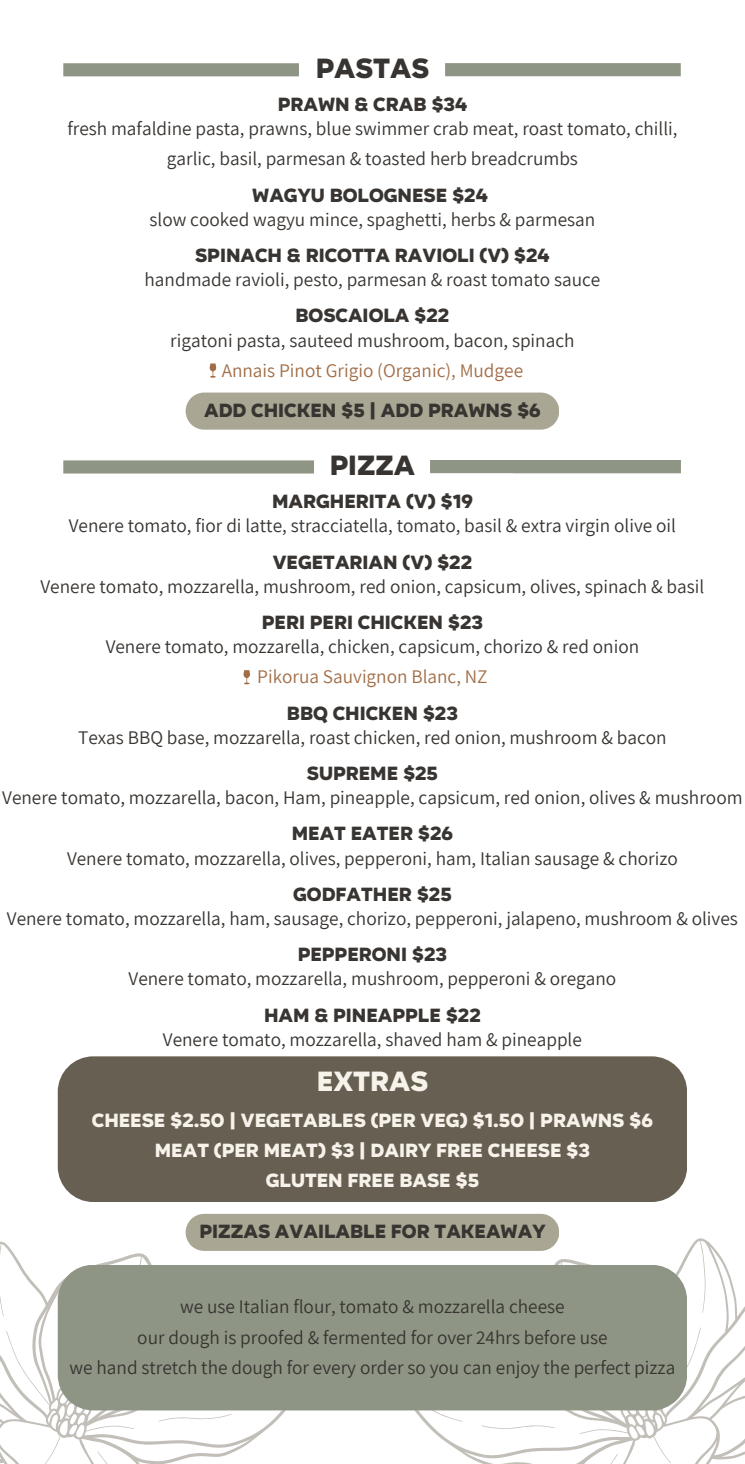
<style>
.page{position:relative;width:745px;height:1464px;background:#fff}
.page>*{position:absolute;margin:0;border:0;box-sizing:border-box;transform-origin:0 0}
.t1{font:800 28px "Organetto";color:#383431}
.t2{font:800 28px "Organetto";color:#f7f3eb}
.t3{font:19.25px "Assistant";color:#383431}
.t4{font:800 19.25px "Organetto";color:#383431}
.t5{font:800 19.25px/30.1px "Organetto";color:#f7f3eb;text-align:center}
.t6{font:19.25px "Assistant";color:#a16d47}
</style>
<div class="page">
<svg style="left:385px;top:1166px;width:359px;height:297px"></svg>
<svg style="left:481px;top:1410px;width:74px;height:49px"></svg>
<svg style="left:670px;top:1240px;width:62px;height:72px"></svg>
<svg style="left:652px;top:1435px;width:19px;height:28px"></svg>
<svg style="left:585px;top:1453px;width:39px;height:10px"></svg>
<svg style="left:0;top:1172px;width:323px;height:291px"></svg>
<svg style="left:158px;top:1410px;width:74px;height:39px"></svg>
<svg style="left:0;top:1244px;width:32px;height:72px"></svg>
<svg style="left:45px;top:1435px;width:16px;height:28px"></svg>
<svg style="left:91px;top:1451px;width:39px;height:12px"></svg>
<div style="left:63px;top:63px;width:236px;height:13px;background:#8e9585"></div>
<div style="left:58px;top:1056px;width:628px;height:146px;background:#675f52;border-radius:35px"></div>
<div style="left:58px;top:1264px;width:628px;height:146px;background:#8e9585;border-radius:35px"></div>
<div style="left:445px;top:63px;width:235px;height:13px;background:#8e9585"></div>
<div style="left:63px;top:460px;width:251px;height:13px;background:#8e9585"></div>
<div style="left:185px;top:392px;width:374px;height:37px;background:#a9a693"></div>
<div style="left:430px;top:460px;width:250px;height:13px;background:#8e9585"></div>
<div style="left:185px;top:1213px;width:374px;height:37px;background:#a9a693"></div>
<svg style="left:209px;top:363px;width:8px;height:15px"></svg>
<svg style="left:243px;top:670px;width:7px;height:14px"></svg>
<h1 class="t1" style="left:315px;top:50px;width:115px">PASTAS</h1>
<p class="t4" style="left:277px;top:91px;width:191px">PRAWN &amp; CRAB $34</p>
<h3 class="t3" style="left:67px;top:115px;width:611px">fresh mafaldine pasta, prawns, blue swimmer crab meat, roast tomato, chilli,</h3>
<h3 class="t3" style="left:167px;top:146px;width:412px">garlic, basil, parmesan &amp; toasted herb breadcrumbs</h3>
<p class="t4" style="left:252px;top:182px;width:237px">WAGYU BOLOGNESE $24</p>
<p class="t3" style="left:149px;top:206px;width:447px">slow cooked wagyu mince, spaghetti, herbs &amp; parmesan</p>
<h3 class="t4" style="left:195px;top:242px;width:356px">SPINACH &amp; RICOTTA RAVIOLI (V) $24</h3>
<p class="t3" style="left:144px;top:266px;width:457px">handmade ravioli, pesto, parmesan &amp; roast tomato sauce</p>
<h3 class="t4" style="left:295px;top:303px;width:155px">BOSCAIOLA $22</h3>
<p class="t3" style="left:170px;top:327px;width:405px">rigatoni pasta, sauteed mushroom, bacon, spinach</p>
<p class="t6" style="left:221px;top:357px;width:303px">Annais Pinot Grigio (Organic), Mudgee</p>
<p class="t4" style="left:204px;top:397px;width:338px">ADD CHICKEN $5 | ADD PRAWNS $6</p>
<p class="t1" style="left:329px;top:447px;width:87px">PIZZA</p>
<h3 class="t4" style="left:272px;top:488px;width:202px">MARGHERITA (V) $19</h3>
<h3 class="t3" style="left:69px;top:512px;width:608px">Venere tomato, fior di latte, stracciatella, tomato, basil &amp; extra virgin olive oil</h3>
<h1 class="t4" style="left:272px;top:549px;width:201px">VEGETARIAN (V) $22</h1>
<h3 class="t3" style="left:40px;top:573px;width:665px">Venere tomato, mozzarella, mushroom, red onion, capsicum, olives, spinach &amp; basil</h3>
<p class="t4" style="left:262px;top:609px;width:222px">PERI PERI CHICKEN $23</p>
<h3 class="t3" style="left:106px;top:633px;width:534px">Venere tomato, mozzarella, chicken, capsicum, chorizo &amp; red onion</h3>
<h3 class="t6" style="left:257px;top:663px;width:232px">Pikorua Sauvignon Blanc, NZ</h3>
<p class="t4" style="left:287px;top:700px;width:172px">BBQ CHICKEN $23</p>
<h3 class="t3" style="left:78px;top:724px;width:589px">Texas BBQ base, mozzarella, roast chicken, red onion, mushroom &amp; bacon</h3>
<p class="t4" style="left:307px;top:760px;width:132px">SUPREME $25</p>
<p class="t3" style="left:2px;top:784px;width:741px">Venere tomato, mozzarella, bacon, Ham, pineapple, capsicum, red onion, olives &amp; mushroom</p>
<h3 class="t4" style="left:291px;top:821px;width:163px">MEAT EATER $26</h3>
<p class="t3" style="left:67px;top:845px;width:612px">Venere tomato, mozzarella, olives, pepperoni, ham, Italian sausage &amp; chorizo</p>
<h2 class="t4" style="left:293px;top:881px;width:160px">GODFATHER $25</h2>
<p class="t3" style="left:7px;top:905px;width:732px">Venere tomato, mozzarella, ham, sausage, chorizo, pepperoni, jalapeno, mushroom &amp; olives</p>
<h3 class="t4" style="left:297px;top:941px;width:151px">PEPPERONI $23</h3>
<p class="t3" style="left:128px;top:965px;width:489px">Venere tomato, mozzarella, mushroom, pepperoni &amp; oregano</p>
<h3 class="t4" style="left:264px;top:1002px;width:218px">HAM &amp; PINEAPPLE $22</h3>
<p class="t3" style="left:163px;top:1026px;width:420px">Venere tomato, mozzarella, shaved ham &amp; pineapple</p>
<p class="t2" style="left:316px;top:1062px;width:113px">EXTRAS</p>
<p class="t5" style="left:92px;top:1105px;width:562px">CHEESE $2.50 | VEGETABLES (PER VEG) $1.50 | PRAWNS $6<br>MEAT (PER MEAT) $3 | DAIRY FREE CHEESE $3<br>GLUTEN FREE BASE $5</p>
<p class="t4" style="left:199px;top:1218px;width:347px">PIZZAS AVAILABLE FOR TAKEAWAY</p>
<p class="t3" style="left:180px;top:1293px;width:385px">we use Italian flour, tomato &amp; mozzarella cheese</p>
<p class="t3" style="left:137px;top:1323px;width:471px">our dough is proofed &amp; fermented for over 24hrs before use</p>
<p class="t3" style="left:69px;top:1354px;width:607px">we hand stretch the dough for every order so you can enjoy the perfect pizza</p>
</div>
